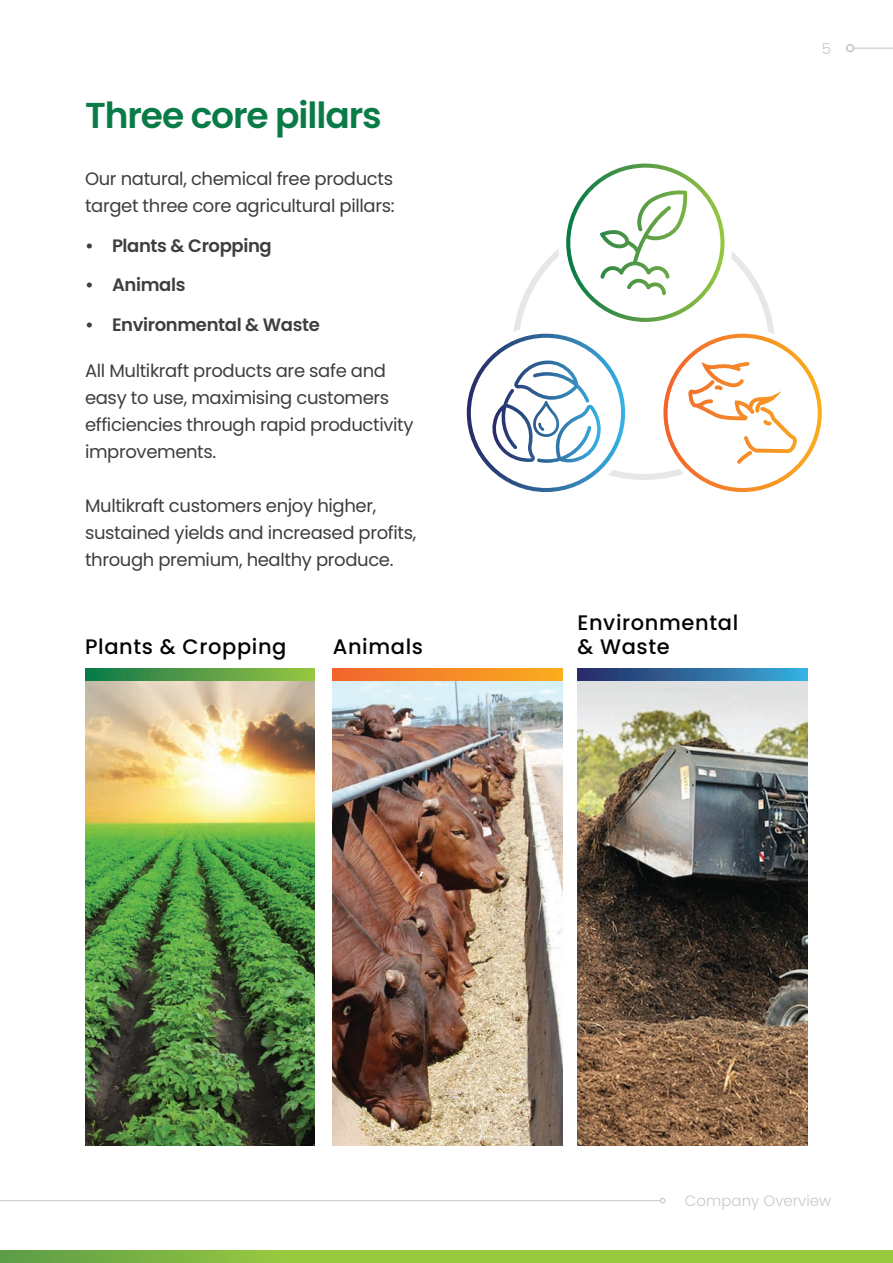
<style>
.page{position:relative;width:893px;height:1263px;background:#fff}
.page>*{position:absolute;margin:0;border:0;box-sizing:border-box;transform-origin:0 0}
.Subtitle{font:600 36px "Poppins";letter-spacing:-.03em;color:#097b47}
.Subtitle-2{font:500 21px/24px "Poppins";letter-spacing:.03em;color:#040503}
.Body_Copy{font:18px/27px "Poppins";letter-spacing:-.02em;color:#3e3e3f}
.t1{font:600 18px "Poppins";letter-spacing:-.02em;color:#3e3e3f}
.t2{font:300 15px "Poppins";color:#c7c8ca}
</style>
<div class="page">
<hr style="left:0;top:1200px;width:660px;height:1px;background:#c7c8ca">
<svg style="left:660px;top:1198px;width:5px;height:5px"></svg>
<hr style="left:853px;top:48px;width:40px;height:1px;background:#c7c8ca">
<div style="left:846px;top:44px;width:8px;height:8px;border:2px solid #c7c8ca;border-radius:50%"></div>
<img style="left:85px;top:681px;width:230px;height:465px">
<svg style="left:85px;top:668px;width:230px;height:13px;background:#549d45"></svg>
<img style="left:333px;top:681px;width:229px;height:465px">
<svg style="left:333px;top:668px;width:229px;height:13px;background:#f58926"></svg>
<img style="left:577px;top:681px;width:230px;height:465px">
<svg style="left:577px;top:668px;width:230px;height:13px;background:#2f6a9f"></svg>
<svg style="left:0;top:1250px;width:893px;height:13px;background:#8ec13f"></svg>
<svg style="left:566px;top:163px;width:158px;height:159px"></svg>
<svg style="left:467px;top:334px;width:158px;height:158px"></svg>
<svg style="left:663px;top:334px;width:159px;height:158px"></svg>
<p class="Subtitle" style="left:85px;top:94px;width:298px">Three core pillars</p>
<p class="Body_Copy" style="left:85px;top:165px;width:311px">Our natural, chemical free products target three core agricultural pillars:</p>
<p class="t1" style="left:85px;top:235px;width:188px">• Plants &amp; Cropping</p>
<p class="t1" style="left:85px;top:275px;width:102px">• Animals</p>
<p class="t1" style="left:85px;top:314px;width:236px">• Environmental &amp; Waste</p>
<p class="Body_Copy" style="left:85px;top:357px;width:330px">All Multikraft products are safe and easy to use, maximising customers efficiencies through rapid productivity improvements.</p>
<p class="Body_Copy" style="left:85px;top:492px;width:333px">Multikraft customers enjoy higher, sustained yields and increased profits, through premium, healthy produce.</p>
<p class="Subtitle-2" style="left:85px;top:634px;width:203px">Plants &amp; Cropping</p>
<p class="Subtitle-2" style="left:333px;top:634px;width:92px">Animals</p>
<p class="t2" style="left:822px;top:40px;width:11px">5</p>
<p class="Subtitle-2" style="left:577px;top:610px;width:162px">Environmental &amp; Waste</p>
<p class="t2" style="left:685px;top:1192px;width:148px">Company Overview</p>
</div>
